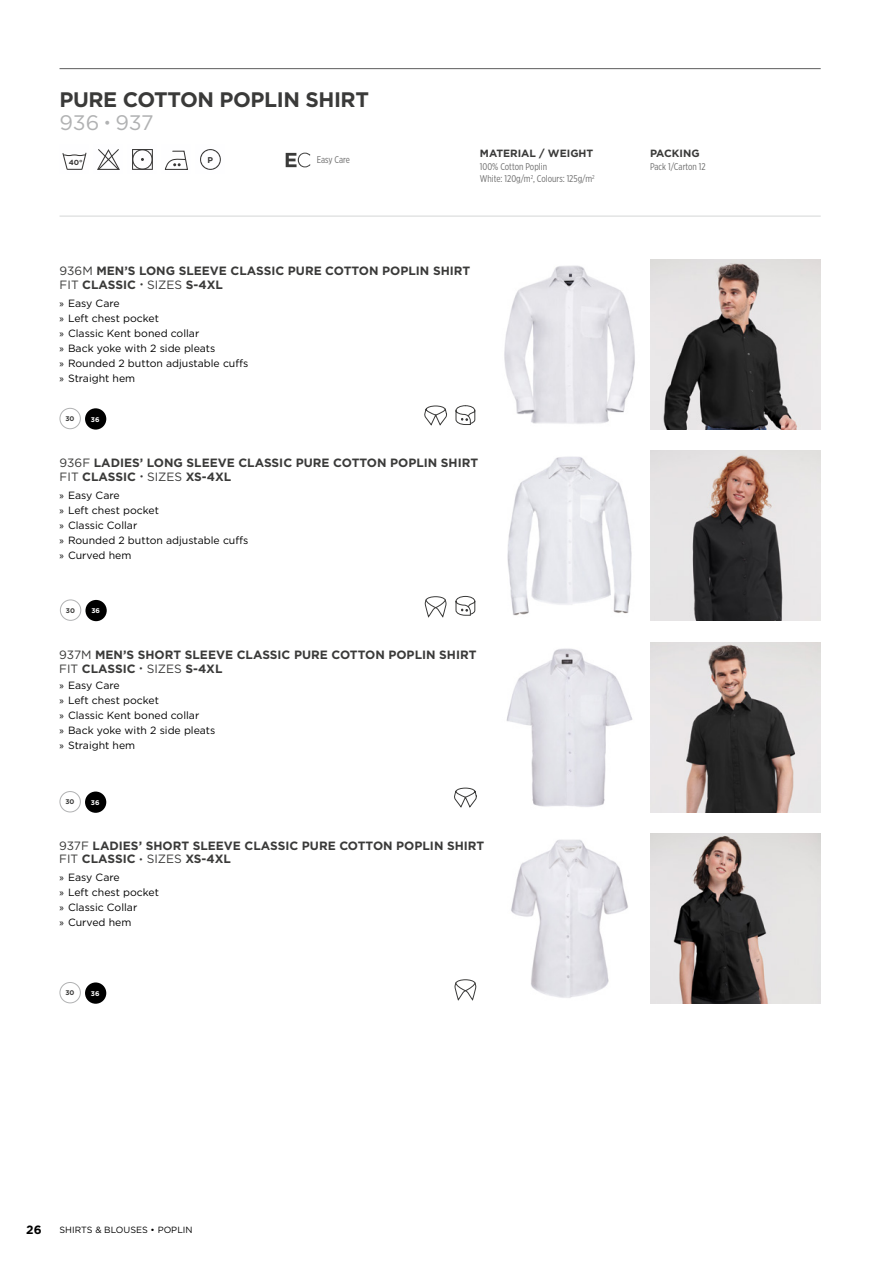
<style>
.page{position:relative;width:893px;height:1263px;background:#fff}
.page>*{position:absolute;margin:0;border:0;box-sizing:border-box;transform-origin:0 0}
.t1{font:700 21px/22.5px "Gotham";letter-spacing:-.02em;color:#3a3a39}
.t2{font:700 12px/13.5px "Gotham";color:#3a3a39}
.t3{font:700 12px "Gotham";color:#000}
.t4{font:10.5px/15px "Gotham";color:#000}
.t5{font:700 10.5px "Gotham";color:#3a3a39}
.t6{font:9.75px/11.7px "Gotham X Narrow";color:#6e6e6e}
.t7{font:9px "Gotham";color:#000}
.t8{font:700 8.4px "Gotham";color:#383736}
.t9{font:700 7.35px "Gotham";color:#383736}
.t10{font:700 6.75px "Gotham";color:#fff}
.t11{font:700 6.75px "Gotham";color:#3a3a39}
.s1{font-weight:400;color:#b1b2b3}
.s2{font-weight:400;font-size:15px;color:#b1b2b3}
.s3{font-weight:400}
.s4{font-size:7.5px}
.s5{font-family:"Myriad Pro"}
</style>
<div class="page">
<svg style="left:424px;top:405px;width:23px;height:21px"></svg>
<svg style="left:455px;top:405px;width:21px;height:20px"></svg>
<svg style="left:454px;top:787px;width:23px;height:21px"></svg>
<svg style="left:424px;top:596px;width:22px;height:21px"></svg>
<svg style="left:455px;top:596px;width:21px;height:20px"></svg>
<svg style="left:454px;top:979px;width:22px;height:21px"></svg>
<div style="left:85px;top:982px;width:21px;height:22px;background:#000;border-radius:50%"></div>
<div style="left:85px;top:600px;width:22px;height:21px;background:#000;border-radius:50%"></div>
<div style="left:60px;top:982px;width:21px;height:21px;border:1px solid #b1b2b3;border-radius:50%"></div>
<div style="left:60px;top:599px;width:21px;height:22px;border:1px solid #b1b2b3;border-radius:50%"></div>
<div style="left:85px;top:408px;width:21px;height:22px;background:#000;border-radius:50%"></div>
<div style="left:85px;top:791px;width:21px;height:22px;background:#000;border-radius:50%"></div>
<div style="left:60px;top:408px;width:21px;height:21px;border:1px solid #b1b2b3;border-radius:50%"></div>
<div style="left:60px;top:791px;width:21px;height:21px;border:1px solid #b1b2b3;border-radius:50%"></div>
<hr style="left:60px;top:68px;width:761px;height:1px;background:#6e6e6e">
<hr style="left:60px;top:216px;width:761px;height:1px;background:#d9dada">
<svg style="left:62px;top:152px;width:25px;height:18px"></svg>
<svg style="left:97px;top:149px;width:23px;height:21px"></svg>
<svg style="left:164px;top:150px;width:24px;height:20px"></svg>
<svg style="left:132px;top:149px;width:21px;height:21px"></svg>
<div style="left:132px;top:149px;width:21px;height:21px;border:1px solid #383736;border-radius:50%"></div>
<svg style="left:200px;top:149px;width:21px;height:21px"></svg>
<svg style="left:286px;top:153px;width:25px;height:14px"></svg>
<img style="left:504px;top:259px;width:147px;height:170px">
<img style="left:651px;top:259px;width:170px;height:170px">
<img style="left:511px;top:833px;width:140px;height:170px">
<img style="left:651px;top:833px;width:170px;height:170px">
<img style="left:507px;top:451px;width:144px;height:170px">
<img style="left:651px;top:451px;width:170px;height:170px">
<img style="left:506px;top:642px;width:145px;height:170px">
<img style="left:651px;top:642px;width:170px;height:170px">
<h1 class="t1" style="left:59px;top:88px;width:311px">PURE COTTON POPLIN SHIRT<br><span class="s1">936</span> <span class="s2">•</span> <span class="s1">937</span></h1>
<p class="t9" style="left:69px;top:158px;width:15px">40°</p>
<p class="t8" style="left:208px;top:154px;width:7px">P</p>
<p class="t6" style="left:317px;top:154px;width:35px">Easy Care</p>
<p class="t5" style="left:480px;top:147px;width:115px">MATERIAL / WEIGHT</p>
<p class="t6" style="left:480px;top:161px;width:116px">100% Cotton Poplin<br>White: 120g/m<sup>2</sup>, Colours: 125g/m<sup>2</sup></p>
<p class="t2" style="left:60px;top:264px;width:412px"><span class="s3">936M</span> MEN’S LONG SLEEVE CLASSIC PURE COTTON POPLIN SHIRT<br><span class="s3">FIT</span> CLASSIC <span class="s4">•</span> <span class="s3">SIZES</span> S-4XL</p>
<p class="t4" style="left:60px;top:295px;width:190px"><span class="s5">»</span> Easy Care<br><span class="s5">»</span> Left chest pocket<br><span class="s5">»</span> Classic Kent boned collar<br><span class="s5">»</span> Back yoke with 2 side pleats<br><span class="s5">»</span> Rounded 2 button adjustable cuffs <span class="s5">»</span> Straight hem</p>
<p class="t11" style="left:65px;top:414px;width:11px">30</p>
<p class="t10" style="left:91px;top:415px;width:10px">36</p>
<p class="t2" style="left:60px;top:456px;width:420px"><span class="s3">936F</span> LADIES’ LONG SLEEVE CLASSIC PURE COTTON POPLIN SHIRT<br><span class="s3">FIT</span> CLASSIC <span class="s4">•</span> <span class="s3">SIZES</span> XS-4XL</p>
<p class="t4" style="left:60px;top:487px;width:190px"><span class="s5">»</span> Easy Care<br><span class="s5">»</span> Left chest pocket<br><span class="s5">»</span> Classic Collar<br><span class="s5">»</span> Rounded 2 button adjustable cuffs <span class="s5">»</span> Curved hem</p>
<p class="t11" style="left:66px;top:606px;width:11px">30</p>
<p class="t10" style="left:91px;top:606px;width:10px">36</p>
<p class="t2" style="left:59px;top:648px;width:419px"><span class="s3">937M</span> MEN’S SHORT SLEEVE CLASSIC PURE COTTON POPLIN SHIRT<br><span class="s3">FIT</span> CLASSIC <span class="s4">•</span> <span class="s3">SIZES</span> S-4XL</p>
<p class="t4" style="left:60px;top:678px;width:157px"><span class="s5">»</span> Easy Care<br><span class="s5">»</span> Left chest pocket<br><span class="s5">»</span> Classic Kent boned collar<br><span class="s5">»</span> Back yoke with 2 side pleats <span class="s5">»</span> Straight hem</p>
<p class="t11" style="left:65px;top:797px;width:11px">30</p>
<p class="t10" style="left:91px;top:798px;width:10px">36</p>
<p class="t2" style="left:59px;top:838px;width:427px"><span class="s3">937F</span> LADIES’ SHORT SLEEVE CLASSIC PURE COTTON POPLIN SHIRT<br><span class="s3">FIT</span> CLASSIC <span class="s4">•</span> <span class="s3">SIZES</span> XS-4XL</p>
<p class="t4" style="left:60px;top:870px;width:101px"><span class="s5">»</span> Easy Care<br><span class="s5">»</span> Left chest pocket <span class="s5">»</span> Classic Collar<br><span class="s5">»</span> Curved hem</p>
<p class="t11" style="left:65px;top:988px;width:11px">30</p>
<p class="t10" style="left:91px;top:989px;width:10px">36</p>
<p class="t5" style="left:650px;top:147px;width:51px">PACKING</p>
<p class="t6" style="left:650px;top:161px;width:57px">Pack 1/Carton 12</p>
<p class="t3" style="left:26px;top:1221px;width:17px">26</p>
<p class="t7" style="left:60px;top:1224px;width:135px">SHIRTS &amp; BLOUSES • POPLIN</p>
</div>
